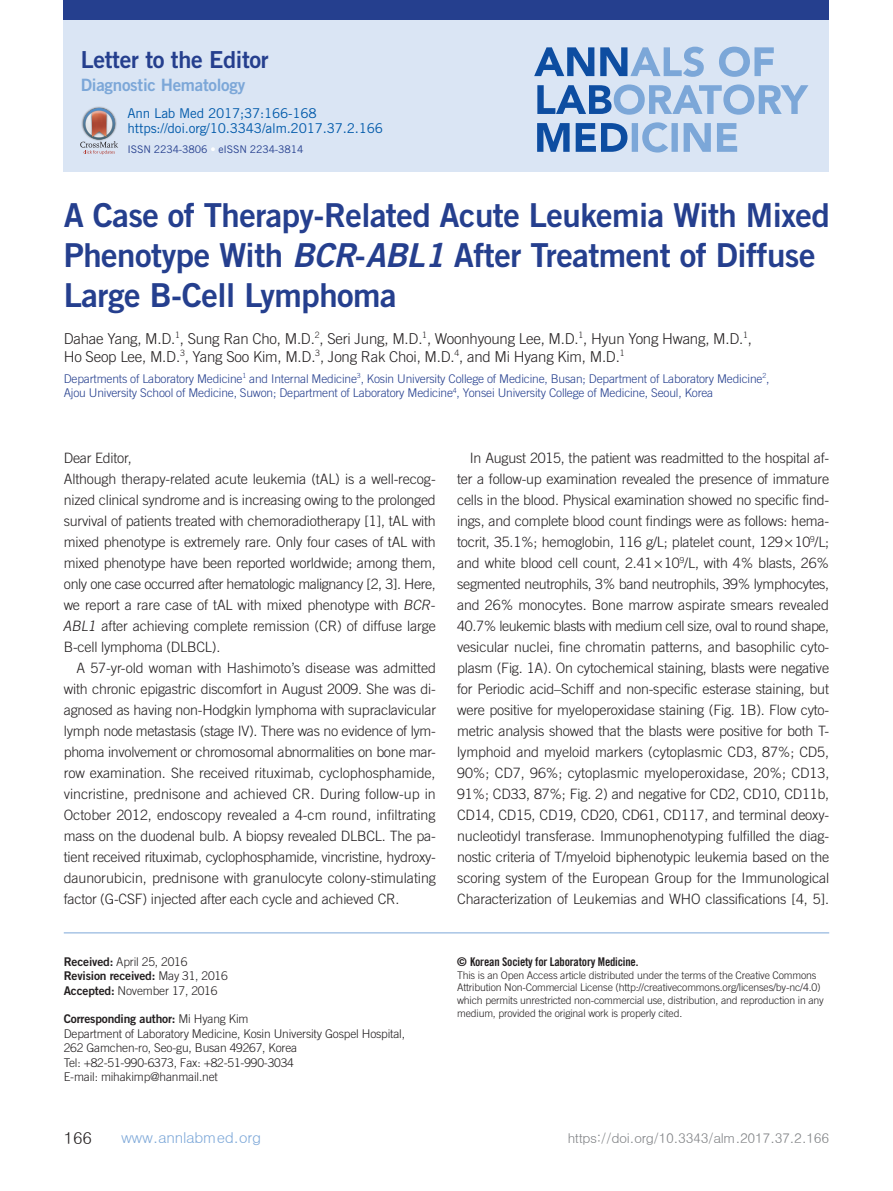
<style>
.page{position:relative;width:893px;height:1191px;background:#fff}
.page>*{position:absolute;margin:0;border:0;box-sizing:border-box;transform-origin:0 0}
.제목{font:33px/39.6px "Trade Gothic LT Std Bd 2";letter-spacing:-.015em;color:#253f8e}
.논문분류{font:23.4px "Trade Gothic LT Std Bd 2";letter-spacing:-.015em;color:#253f8e}
.논문소분류{font:16.95px "Trade Gothic LT Std Bd 2";letter-spacing:-.015em;color:#7ca7d8}
.URL{font:16.5px "Dotum";color:#231f20}
.저자{font:300 15px/18px "Trade Gothic LT Std";letter-spacing:-.015em;color:#231f20}
.URL-2{font:15px "Dotum";letter-spacing:-.02em;color:#7ca7d8}
.본문{font:300 14.25px/21px "Trade Gothic LT Std";letter-spacing:-.015em;color:#231f20;text-align:justify}
.본문_0{font:300 14.25px "Trade Gothic LT Std";letter-spacing:-.015em;color:#231f20}
.t1{font:13.5px "Dotum";letter-spacing:-.03em;color:#808285}
.DOI_단락{font:13.5px "Trade Gothic LT Std";letter-spacing:-.015em;color:#015aaa}
.서지단락{font:13.5px "Trade Gothic LT Std";letter-spacing:-.015em;color:#015aaa}
.소속{font:300 12px/14.4px "Trade Gothic LT Std";letter-spacing:-.015em;color:#253f8e}
.교신저자{font:300 12px/14.4px "Trade Gothic LT Std";letter-spacing:-.015em;color:#231f20}
.교신저자-2{font:12px "Trade Gothic LT Std Bd 2";letter-spacing:-.015em;color:#231f20}
.t2{font:12px "Trade Gothic LT Std Bd Cn 20";letter-spacing:-.015em;color:#231f20}
.교신저자-3{font:300 10.5px/12.6px "Trade Gothic LT Std";letter-spacing:-.015em;color:#231f20}
.ISSN{font:10.5px "Trade Gothic LT Std";letter-spacing:-.015em;color:#253f8e}
.s1{color:#fff}
.s2{font-family:"Trade Gothic LT Std Bd 2 Obl"}
.s3{font-style:italic}
.s4{font-family:"Trade Gothic LT Std Bd 2";font-weight:400}
.s5{font-family:"Trade Gothic LT Std";font-weight:300}
.s6{font-family:"Trade Gothic LT Std Bd 2"}
</style>
<div class="page">
<div style="left:64px;top:0;width:765px;height:172px;background:#dae5f4"></div>
<div style="left:64px;top:0;width:765px;height:19px;background:#253f8e"></div>
<svg style="left:537px;top:122px;width:200px;height:30px"></svg>
<svg style="left:537px;top:84px;width:271px;height:31px"></svg>
<svg style="left:534px;top:47px;width:240px;height:30px"></svg>
<hr style="left:64px;top:932px;width:765px;height:1px;background:#7ca7d8">
<img style="left:93px;top:106px;width:12px;height:2px">
<svg style="left:80px;top:108px;width:38px;height:46px"></svg>
<p class="논문분류" style="left:81px;top:45px;width:189px">Letter to the Editor</p>
<p class="논문소분류" style="left:81px;top:75px;width:166px">Diagnostic Hematology</p>
<p class="서지단락" style="left:128px;top:105px;width:191px">Ann Lab Med 2017;37:166-168</p>
<p class="DOI_단락" style="left:128px;top:120px;width:257px">https://doi.org/10.3343/alm.2017.37.2.166</p>
<p class="ISSN" style="left:128px;top:143px;width:177px">ISSN 2234-3806 <span class="s1">•</span> eISSN 2234-3814</p>
<p class="제목" style="left:64px;top:195px;width:767px">A Case of Therapy-Related Acute Leukemia With Mixed<br>Phenotype With <span class="s2">BCR</span>-<span class="s2">ABL1</span> After Treatment of Diffuse<br>Large B-Cell Lymphoma</p>
<p class="저자" style="left:64px;top:329px;width:690px">Dahae Yang, M.D.<sup>1</sup>, Sung Ran Cho, M.D.<sup>2</sup>, Seri Jung, M.D.<sup>1</sup>, Woonhyoung Lee, M.D.<sup>1</sup>, Hyun Yong Hwang, M.D.<sup>1</sup>,<br>Ho Seop Lee, M.D.<sup>3</sup>, Yang Soo Kim, M.D.<sup>3</sup>, Jong Rak Choi, M.D.<sup>4</sup>, and Mi Hyang Kim, M.D.<sup>1</sup></p>
<p class="소속" style="left:64px;top:371px;width:707px">Departments of Laboratory Medicine<sup>1</sup> and Internal Medicine<sup>3</sup>, Kosin University College of Medicine, Busan; Department of Laboratory Medicine<sup>2</sup>,<br>Ajou University School of Medicine, Suwon; Department of Laboratory Medicine<sup>4</sup>, Yonsei University College of Medicine, Seoul, Korea</p>
<p class="본문_0" style="left:64px;top:449px;width:69px">Dear Editor,</p>
<p class="본문" style="left:63px;top:468px;width:376px;text-align:left">Although therapy-related acute leukemia (tAL) is a well-recog&shy;nized clinical syndrome and is increasing owing to the prolonged survival of patients treated with chemoradiotherapy [1], tAL with mixed phenotype is extremely rare. Only four cases of tAL with mixed phenotype have been reported worldwide; among them, only one case occurred after hematologic malignancy [2, 3]. Here, we report a rare case of tAL with mixed phenotype with <span class="s3">BCR-ABL1</span> after achieving complete remission (CR) of diffuse large B-cell lymphoma (DLBCL).</p>
<p class="본문" style="left:64px;top:657px;width:374px;text-indent:13px">A 57-yr-old woman with Hashimoto’s disease was admitted with chronic epigastric discomfort in August 2009. She was di&shy;agnosed as having non-Hodgkin lymphoma with supraclavicular lymph node metastasis (stage IV). There was no evidence of lym&shy;phoma involvement or chromosomal abnormalities on bone mar&shy;row examination. She received rituximab, cyclophosphamide, vincristine, prednisone and achieved CR. During follow-up in October 2012, endoscopy revealed a 4-cm round, infiltrating mass on the duodenal bulb. A biopsy revealed DLBCL. The pa&shy;tient received rituximab, cyclophosphamide, vincristine, hydroxy&shy;daunorubicin, prednisone with granulocyte colony-stimulating factor (G-CSF) injected after each cycle and achieved CR.</p>
<p class="교신저자" style="left:64px;top:954px;width:125px"><span class="s4">Received:</span> April 25, 2016</p>
<p class="교신저자-2" style="left:64px;top:968px;width:165px">Revision received: <span class="s5">May 31, 2016</span></p>
<p class="교신저자" style="left:64px;top:983px;width:155px"><span class="s4">Accepted:</span> November 17, 2016</p>
<p class="교신저자-2" style="left:64px;top:1011px;width:186px">Corresponding author: <span class="s5">Mi Hyang Kim</span></p>
<p class="교신저자" style="left:64px;top:1026px;width:343px">Department of Laboratory Medicine, Kosin University Gospel Hospital,<br>262 Gamchen-ro, Seo-gu, Busan 49267, Korea</p>
<p class="교신저자" style="left:64px;top:1055px;width:232px">Tel: +82-51-990-6373, Fax: +82-51-990-3034</p>
<p class="교신저자" style="left:64px;top:1069px;width:156px">E-mail: mihakimp@hanmail.net</p>
<p class="본문" style="left:457px;top:447px;width:374px;text-indent:13px">In August 2015, the patient was readmitted to the hospital af&shy;ter a follow-up examination revealed the presence of immature cells in the blood. Physical examination showed no specific find&shy;ings, and complete blood count findings were as follows: hema&shy;tocrit, 35.1%; hemoglobin, 116 g/L; platelet count, 129×10<sup>9</sup>/L; and white blood cell count, 2.41×10<sup>9</sup>/L, with 4% blasts, 26% segmented neutrophils, 3% band neutrophils, 39% lymphocytes, and 26% monocytes. Bone marrow aspirate smears revealed 40.7% leukemic blasts with medium cell size, oval to round shape, vesicular nuclei, fine chromatin patterns, and basophilic cyto&shy;plasm (Fig. 1A). On cytochemical staining, blasts were negative for Periodic acid–Schiff and non-specific esterase staining, but were positive for myeloperoxidase staining (Fig. 1B). Flow cyto&shy;metric analysis showed that the blasts were positive for both T&shy;lymphoid and myeloid markers (cytoplasmic CD3, 87%; CD5, 90%; CD7, 96%; cytoplasmic myeloperoxidase, 20%; CD13, 91%; CD33, 87%; Fig. 2) and negative for CD2, CD10, CD11b, CD14, CD15, CD19, CD20, CD61, CD117, and terminal deoxy&shy;nucleotidyl transferase. Immunophenotyping fulfilled the diag&shy;nostic criteria of T/myeloid biphenotypic leukemia based on the scoring system of the European Group for the Immunological Characterization of Leukemias and WHO classifications [4, 5].</p>
<p class="t2" style="left:457px;top:954px;width:183px"><span class="s6">©</span> Korean Society for Laboratory Medicine.</p>
<p class="교신저자-3" style="left:457px;top:968px;width:368px">This is an Open Access article distributed under the terms of the Creative Commons Attribution Non-Commercial License (http://creativecommons.org/licenses/by-nc/4.0) which permits unrestricted non-commercial use, distribution, and reproduction in any medium, provided the original work is properly cited.</p>
<p class="URL" style="left:64px;top:1129px;width:30px">166</p>
<p class="URL-2" style="left:121px;top:1130px;width:142px">www.annlabmed.org</p>
<p class="t1" style="left:568px;top:1131px;width:263px">https://doi.org/10.3343/alm.2017.37.2.166</p>
</div>
